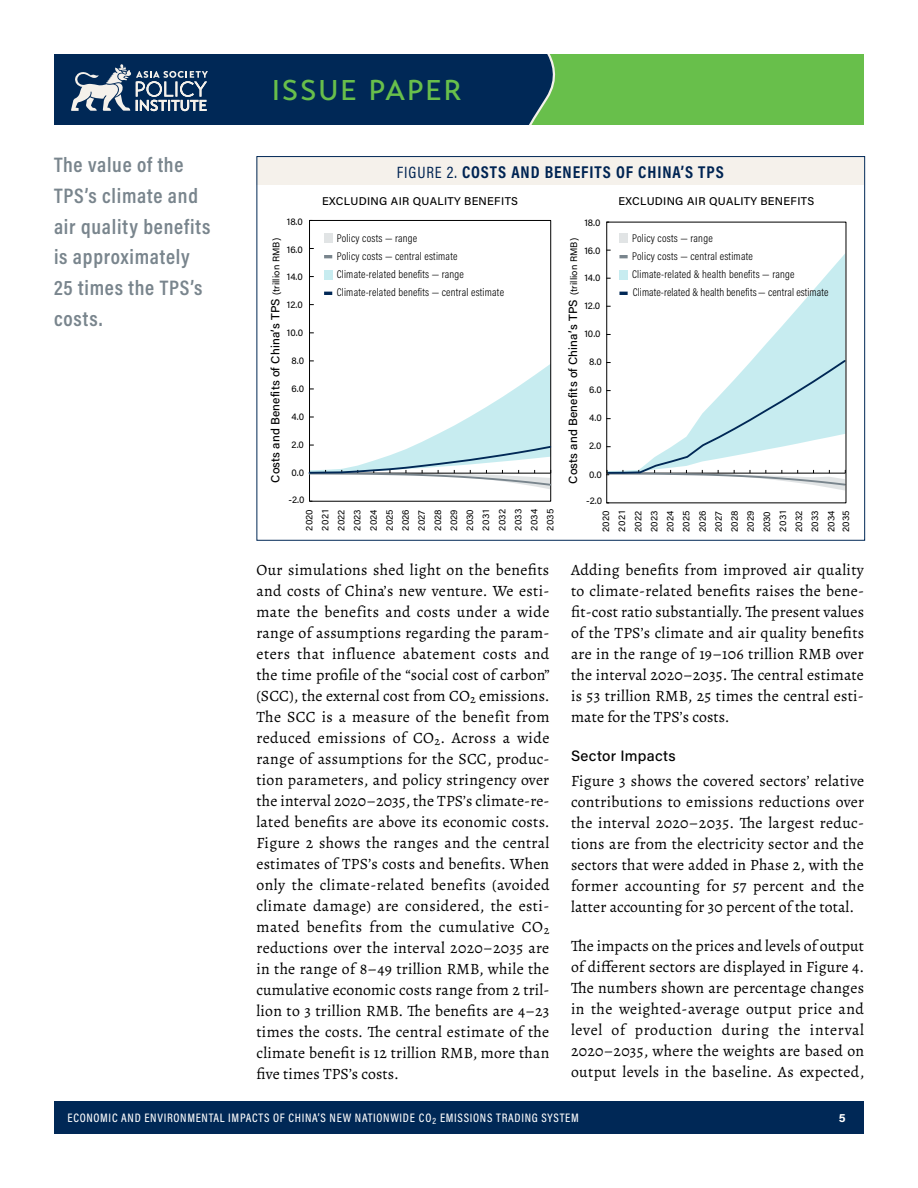
<style>
.page{position:relative;width:918px;height:1188px;background:#fff}
.page>*{position:absolute;margin:0;border:0;box-sizing:border-box;transform-origin:0 0}
.t1{font:500 28.5px "Transat Text";letter-spacing:.065em;color:#68bf4b}
.t2{font:600 21.15px/30.8px "Acumin Pro Cond";letter-spacing:.035em;color:#79858d}
.t3{font:700 17.25px "Acumin Pro Cond";letter-spacing:.055em;color:#002453}
.t4{font:15.75px/21px "Alegreya";letter-spacing:.01em;color:#000;text-align:justify}
.t5{font:500 15px "Acumin Pro";letter-spacing:.02em;color:#000}
.t6{font:500 12.3px "Acumin Pro Cond";letter-spacing:.055em;color:#fff}
.t7{font:700 12px "Acumin Pro";color:#fff}
.t8{font:500 11.85px "Acumin Pro";letter-spacing:.01em;color:#000}
.t9{font:300 11.25px/18.1px "Acumin Pro Cond";letter-spacing:.02em;color:#000}
.t10{font:500 11.25px "Acumin Pro";letter-spacing:.025em;color:#000}
.t11{font:9.75px "Acumin Pro";color:#000}
.t12{font:9.6px/16px "Acumin Pro";letter-spacing:.01em;color:#000;text-align:justify}
.s1{font-weight:400;font-size:16.5px}
.s2{font-weight:400;font-size:9.45px}
</style>
<div class="page">
<div style="left:472px;top:54px;width:392px;height:71px;background:#68bf4b"></div>
<div style="left:54px;top:1102px;width:810px;height:32px;background:#002856"></div>
<svg style="left:515px;top:54px;width:41px;height:71px"></svg>
<div style="left:54px;top:54px;width:461px;height:71px;background:#002856"></div>
<svg style="left:71px;top:64px;width:137px;height:48px"></svg>
<div style="left:256px;top:158px;width:608px;height:27px;background:#f5f1eb"></div>
<svg style="left:608px;top:255px;width:236px;height:103px"></svg>
<div style="left:309px;top:220px;width:242px;height:282px;border:1px solid #000"></div>
<svg style="left:308px;top:361px;width:244px;height:128px"></svg>
<div style="left:324px;top:270px;width:8px;height:9px;background:#c7ecf0"></div>
<div style="left:324px;top:234px;width:8px;height:9px;background:#e1e4e5"></div>
<svg style="left:324px;top:292px;width:8px;height:3px"></svg>
<svg style="left:324px;top:255px;width:8px;height:3px"></svg>
<svg style="left:606px;top:358px;width:241px;height:133px"></svg>
<div style="left:619px;top:270px;width:9px;height:9px;background:#c7ecf0"></div>
<div style="left:619px;top:234px;width:9px;height:9px;background:#e1e4e5"></div>
<svg style="left:619px;top:292px;width:9px;height:3px"></svg>
<svg style="left:619px;top:255px;width:9px;height:3px"></svg>
<h2 class="t2" style="left:54px;top:149px;width:158px">The value of the<br>TPS’s climate and air quality benefits is approximately<br>25 times the TPS’s costs.</h2>
<h1 class="t1" style="left:272px;top:73px;width:191px">ISSUE PAPER</h1>
<p class="t3" style="left:397px;top:160px;width:329px"><span class="s1">FIGURE 2.</span> COSTS AND BENEFITS OF CHINA’S TPS</p>
<p class="t11" style="left:287px;top:215px;width:18px">18.0</p>
<p class="t10" style="left:322px;top:193px;width:197px">EXCLUDING AIR QUALITY BENEFITS</p>
<p class="t10" style="left:618px;top:193px;width:197px">EXCLUDING AIR QUALITY BENEFITS</p>
<p class="t11" style="left:584px;top:216px;width:18px">18.0</p>
<p class="t8" style="left:267px;top:483px;width:246px;rotate:-90deg">Costs and Benefits of China’s TPS <span class="s2">(trillion RMB)</span></p>
<p class="t9" style="left:337px;top:229px;width:169px">Policy costs — range<br>Policy costs — central estimate Climate-related benefits — range Climate-related benefits — central estimate</p>
<p class="t11" style="left:287px;top:243px;width:18px">16.0</p>
<p class="t11" style="left:287px;top:269px;width:18px">14.0</p>
<p class="t11" style="left:287px;top:297px;width:17px">12.0</p>
<p class="t11" style="left:287px;top:325px;width:18px">10.0</p>
<p class="t11" style="left:292px;top:354px;width:14px">8.0</p>
<p class="t11" style="left:292px;top:382px;width:14px">6.0</p>
<p class="t11" style="left:292px;top:410px;width:14px">4.0</p>
<p class="t11" style="left:292px;top:438px;width:14px">2.0</p>
<p class="t11" style="left:292px;top:466px;width:14px">0.0</p>
<p class="t8" style="left:565px;top:484px;width:247px;rotate:-90deg">Costs and Benefits of China’s TPS <span class="s2">(trillion RMB)</span></p>
<p class="t9" style="left:632px;top:229px;width:198px">Policy costs — range<br>Policy costs — central estimate<br>Climate-related &amp; health benefits — range Climate-related &amp; health benefits— central estimate</p>
<p class="t11" style="left:584px;top:244px;width:18px">16.0</p>
<p class="t11" style="left:584px;top:271px;width:18px">14.0</p>
<p class="t11" style="left:584px;top:299px;width:17px">12.0</p>
<p class="t11" style="left:584px;top:327px;width:18px">10.0</p>
<p class="t11" style="left:589px;top:355px;width:14px">8.0</p>
<p class="t11" style="left:589px;top:383px;width:14px">6.0</p>
<p class="t11" style="left:589px;top:411px;width:14px">4.0</p>
<p class="t11" style="left:589px;top:439px;width:14px">2.0</p>
<p class="t11" style="left:589px;top:467px;width:14px">0.0</p>
<p class="t11" style="left:288px;top:492px;width:18px">-2.0</p>
<p class="t11" style="left:586px;top:494px;width:18px">-2.0</p>
<p class="t12" style="left:301px;top:531px;width:23px;rotate:-90deg">2020<br>2021<br>2022<br>2023<br>2024<br>2025<br>2026<br>2027<br>2028<br>2029<br>2030<br>2031<br>2032<br>2033<br>2034<br>2035</p>
<p class="t12" style="left:597px;top:532px;width:23px;rotate:-90deg">2020<br>2021<br>2022<br>2023<br>2024<br>2025<br>2026<br>2027<br>2028<br>2029<br>2030<br>2031<br>2032<br>2033<br>2034</p>
<p class="t12" style="left:837px;top:532px;width:23px;rotate:-90deg">2035</p>
<p class="t4" style="left:256px;top:559px;width:295px">Our simulations shed light on the benefits and costs of China’s new venture. We esti&shy;mate the benefits and costs under a wide range of assumptions regarding the param&shy;eters that influence abatement costs and the time profile of the “social cost of carbon” (SCC), the external cost from CO<sub>2</sub> emissions.<br>The SCC is a measure of the benefit from reduced emissions of CO<sub>2</sub>. Across a wide range of assumptions for the SCC, produc&shy;tion parameters, and policy stringency over the interval 2020–2035, the TPS’s climate-re&shy;lated benefits are above its economic costs.<br>Figure 2 shows the ranges and the central estimates of TPS’s costs and benefits. When only the climate-related benefits (avoided climate damage) are considered, the esti&shy;mated benefits from the cumulative CO<sub>2 </sub>reductions over the interval 2020–2035 are in the range of 8–49 trillion RMB, while the cumulative economic costs range from 2 tril&shy;lion to 3 trillion RMB. The benefits are 4–23 times the costs. The central estimate of the climate benefit is 12 trillion RMB, more than five times TPS’s costs.</p>
<p class="t4" style="left:571px;top:559px;width:295px">Adding benefits from improved air quality to climate-related benefits raises the bene&shy;fit-cost ratio substantially. The present values of the TPS’s climate and air quality benefits are in the range of 19–106 trillion RMB over the interval 2020–2035. The central estimate is 53 trillion RMB, 25 times the central esti&shy;mate for the TPS’s costs.</p>
<p class="t5" style="left:571px;top:745px;width:106px">Sector Impacts</p>
<p class="t4" style="left:571px;top:770px;width:295px">Figure 3 shows the covered sectors’ relative contributions to emissions reductions over the interval 2020–2035. The largest reduc&shy;tions are from the electricity sector and the sectors that were added in Phase 2, with the former accounting for 57 percent and the latter accounting for 30 percent of the total.</p>
<p class="t4" style="left:571px;top:935px;width:295px">The impacts on the prices and levels of output of different sectors are displayed in Figure 4.<br>The numbers shown are percentage changes in the weighted-average output price and level of production during the interval 2020–2035, where the weights are based on output levels in the baseline. As expected,</p>
<p class="t6" style="left:68px;top:1110px;width:513px">ECONOMIC AND ENVIRONMENTAL IMPACTS OF CHINA’S NEW NATIONWIDE CO<sub>2</sub> EMISSIONS TRADING SYSTEM</p>
<p class="t7" style="left:839px;top:1109px;width:8px">5</p>
</div>
